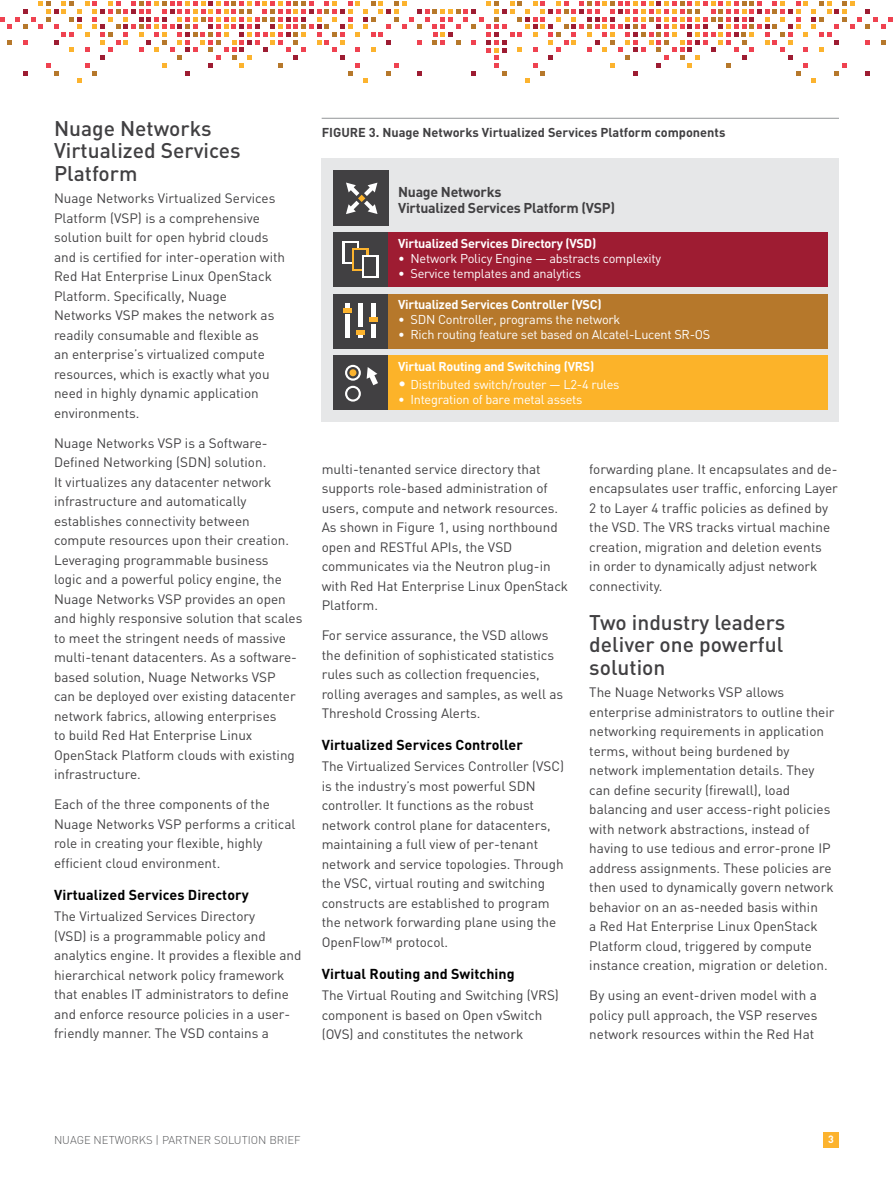
<style>
.page{position:relative;width:893px;height:1191px;background:#fff}
.page>*{position:absolute;margin:0;border:0;box-sizing:border-box;transform-origin:0 0}
.t1{font:500 21px/22.5px "DIN";color:#414042}
.t2{font:700 14.25px "DIN";letter-spacing:.005em;color:#000}
.t3{font:700 14.1px/15.5px "DIN";letter-spacing:-.02em;color:#414042}
.t4{font:13.5px/19.5px "DIN";color:#414042}
.t5{font:12.75px "DIN";letter-spacing:-.02em;color:#fff}
.t6{font:700 12.75px "DIN";letter-spacing:-.02em;color:#fff}
.t7{font:700 12.75px "DIN";color:#414042}
.t8{font:300 11.25px "DIN";color:#58595b}
.t9{font:700 10.5px "DIN";color:#fff}
.s1{font-size:15.3px}
</style>
<div class="page">
<svg style="left:0;top:1px;width:893px;height:82px"></svg>
<div style="left:823px;top:1131px;width:16px;height:16px;background:#fcb32e"></div>
<hr style="left:322px;top:118px;width:517px;height:1px;background:#939598">
<div style="left:322px;top:158px;width:517px;height:264px;background:#e6e7e8"></div>
<div style="left:388px;top:232px;width:439px;height:55px;background:#9e1c32"></div>
<div style="left:333px;top:232px;width:55px;height:55px;background:#414042"></div>
<div style="left:342px;top:241px;width:17px;height:23px;background:#fff"></div>
<div style="left:345px;top:243px;width:12px;height:18px;background:#414042"></div>
<svg style="left:352px;top:248px;width:17px;height:23px"></svg>
<div style="left:355px;top:250px;width:11px;height:18px;background:#414042"></div>
<div style="left:362px;top:255px;width:16px;height:23px;background:#fff"></div>
<div style="left:364px;top:257px;width:12px;height:19px;background:#414042"></div>
<div style="left:388px;top:294px;width:439px;height:54px;background:#b6782b"></div>
<div style="left:388px;top:356px;width:439px;height:54px;background:#fcb329"></div>
<div style="left:333px;top:294px;width:55px;height:54px;background:#414042"></div>
<svg style="left:345px;top:303px;width:4px;height:5px"></svg>
<hr style="left:345px;top:315px;width:4px;height:23px;background:#fff">
<svg style="left:358px;top:335px;width:4px;height:3px"></svg>
<hr style="left:358px;top:303px;width:4px;height:24px;background:#fff">
<hr style="left:372px;top:303px;width:4px;height:18px;background:#fff">
<hr style="left:372px;top:324px;width:4px;height:14px;background:#fff">
<div style="left:343px;top:308px;width:8px;height:5px;background:#fcb32e"></div>
<div style="left:356px;top:330px;width:8px;height:5px;background:#fcb32e"></div>
<div style="left:369px;top:317px;width:9px;height:5px;background:#fcb32e"></div>
<div style="left:333px;top:170px;width:56px;height:55px;background:#414042"></div>
<svg style="left:346px;top:182px;width:31px;height:32px"></svg>
<div style="left:333px;top:356px;width:55px;height:54px;background:#414042"></div>
<svg style="left:345px;top:365px;width:16px;height:36px"></svg>
<div style="left:349px;top:369px;width:7px;height:7px;background:#fcb32e;border-radius:50%"></div>
<svg style="left:367px;top:367px;width:11px;height:18px"></svg>
<h1 class="t1" style="left:54px;top:116px;width:188px">Nuage Networks<br>Virtualized Services<br>Platform</h1>
<p class="t4" style="left:54px;top:188px;width:233px">Nuage Networks Virtualized Services Platform (VSP) is a comprehensive solution built for open hybrid clouds and is certified for inter-operation with Red Hat Enterprise Linux OpenStack Platform. Specifically, Nuage Networks VSP makes the network as readily consumable and flexible as<br>an enterprise’s virtualized compute resources, which is exactly what you need in highly dynamic application environments.</p>
<p class="t4" style="left:54px;top:433px;width:250px">Nuage Networks VSP is a Software-Defined Networking (SDN) solution.<br>It virtualizes any datacenter network infrastructure and automatically establishes connectivity between compute resources upon their creation.<br>Leveraging programmable business<br>logic and a powerful policy engine, the Nuage Networks VSP provides an open and highly responsive solution that scales to meet the stringent needs of massive multi-tenant datacenters. As a software&shy;based solution, Nuage Networks VSP<br>can be deployed over existing datacenter network fabrics, allowing enterprises<br>to build Red Hat Enterprise Linux OpenStack Platform clouds with existing infrastructure.</p>
<p class="t4" style="left:54px;top:794px;width:243px">Each of the three components of the Nuage Networks VSP performs a critical role in creating your flexible, highly efficient cloud environment.</p>
<p class="t2" style="left:54px;top:886px;width:196px">Virtualized Services Directory</p>
<p class="t4" style="left:54px;top:906px;width:249px">The Virtualized Services Directory<br>(VSD) is a programmable policy and analytics engine. It provides a flexible and hierarchical network policy framework that enables IT administrators to define and enforce resource policies in a user&shy;friendly manner. The VSD contains a</p>
<p class="t7" style="left:322px;top:124px;width:405px">FIGURE 3. Nuage Networks Virtualized Services Platform components</p>
<p class="t3" style="left:398px;top:184px;width:219px">Nuage Networks<br>Virtualized Services Platform (VSP)</p>
<p class="t6" style="left:398px;top:235px;width:200px">Virtualized Services Directory (VSD)</p>
<p class="t5" style="left:398px;top:251px;width:265px">• Network Policy Engine — abstracts complexity</p>
<p class="t5" style="left:398px;top:265px;width:184px">• Service templates and analytics</p>
<p class="t6" style="left:398px;top:296px;width:205px">Virtualized Services Controller (VSC)</p>
<p class="t5" style="left:398px;top:311px;width:224px">• SDN Controller, programs the network</p>
<p class="t5" style="left:398px;top:326px;width:314px">• Rich routing feature set based on Alcatel-Lucent SR-OS</p>
<p class="t6" style="left:398px;top:358px;width:198px">Virtual Routing and Switching (VRS)</p>
<p class="t5" style="left:398px;top:376px;width:223px"><span class="s1">•</span> Distributed switch/router — L2-4 rules</p>
<p class="t5" style="left:398px;top:391px;width:186px">• Integration of bare metal assets</p>
<p class="t4" style="left:322px;top:458px;width:248px">multi-tenanted service directory that supports role-based administration of users, compute and network resources.<br>As shown in Figure 1, using northbound open and RESTful APIs, the VSD communicates via the Neutron plug-in with Red Hat Enterprise Linux OpenStack Platform.</p>
<p class="t4" style="left:322px;top:625px;width:243px">For service assurance, the VSD allows the definition of sophisticated statistics rules such as collection frequencies, rolling averages and samples, as well as Threshold Crossing Alerts.</p>
<p class="t2" style="left:322px;top:736px;width:203px">Virtualized Services Controller</p>
<p class="t4" style="left:322px;top:756px;width:244px">The Virtualized Services Controller (VSC) is the industry’s most powerful SDN controller. It functions as the robust network control plane for datacenters, maintaining a full view of per-tenant network and service topologies. Through the VSC, virtual routing and switching constructs are established to program the network forwarding plane using the OpenFlow™ protocol.</p>
<p class="t2" style="left:322px;top:964px;width:195px">Virtual Routing and Switching</p>
<p class="t4" style="left:322px;top:985px;width:239px">The Virtual Routing and Switching (VRS) component is based on Open vSwitch (OVS) and constitutes the network</p>
<p class="t4" style="left:589px;top:458px;width:250px">forwarding plane. It encapsulates and de&shy;encapsulates user traffic, enforcing Layer 2 to Layer 4 traffic policies as defined by the VSD. The VRS tracks virtual machine creation, migration and deletion events<br>in order to dynamically adjust network connectivity.</p>
<h1 class="t1" style="left:589px;top:610px;width:197px;text-align:justify">Two industry leaders deliver one powerful solution</h1>
<p class="t4" style="left:589px;top:682px;width:247px">The Nuage Networks VSP allows enterprise administrators to outline their networking requirements in application terms, without being burdened by network implementation details. They can define security (firewall), load balancing and user access-right policies with network abstractions, instead of having to use tedious and error-prone IP address assignments. These policies are then used to dynamically govern network behavior on an as-needed basis within<br>a Red Hat Enterprise Linux OpenStack Platform cloud, triggered by compute instance creation, migration or deletion.</p>
<p class="t4" style="left:589px;top:985px;width:230px;text-align:justify">By using an event-driven model with a policy pull approach, the VSP reserves network resources within the Red Hat</p>
<p class="t8" style="left:54px;top:1132px;width:248px">NUAGE NETWORKS | PARTNER SOLUTION BRIEF</p>
<p class="t9" style="left:828px;top:1132px;width:7px">3</p>
</div>
